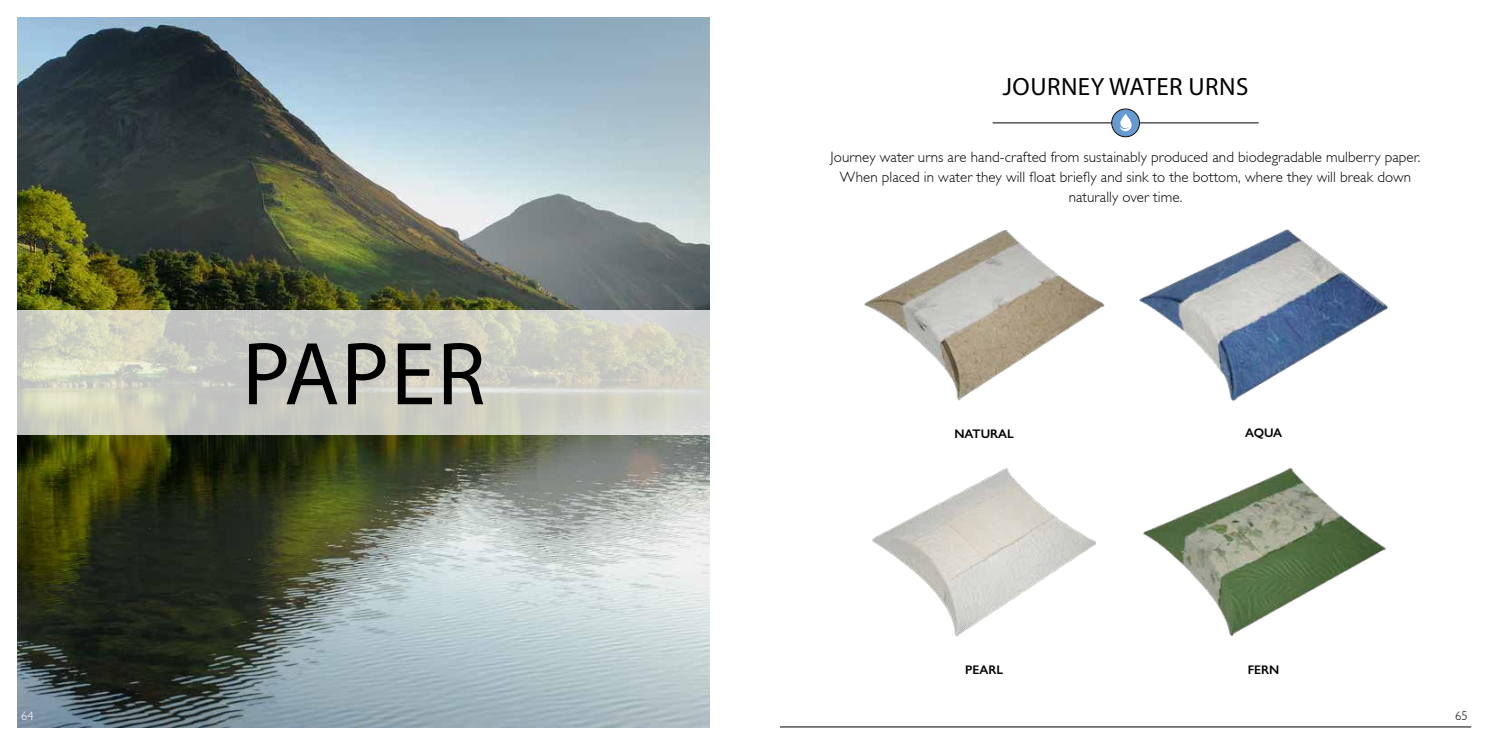
<style>
.page{position:relative;width:1489px;height:745px;background:#fff}
.page>*{position:absolute;margin:0;border:0;box-sizing:border-box;transform-origin:0 0}
.t1{font:90px "Myriad Pro";letter-spacing:.02em;color:#000}
.t2{font:25px "Myriad Pro";letter-spacing:.02em;color:#000}
.t3{font:300 15px/20px "Gill Sans";letter-spacing:.005em;color:#000;text-align:center}
.t4{font:600 12.5px "Gill Sans Nova";color:#000}
.t5{font:300 12.5px "Gill Sans";color:#000}
.t6{font:300 12.5px "Gill Sans";color:#fff}
</style>
<div class="page">
<hr style="left:780px;top:726px;width:690px;height:1px;background:#000">
<hr style="left:992px;top:122px;width:266px;height:1px;background:#000">
<img style="left:1139px;top:229px;width:248px;height:171px">
<img style="left:1143px;top:467px;width:243px;height:168px">
<img style="left:864px;top:230px;width:240px;height:170px">
<img style="left:872px;top:467px;width:224px;height:169px">
<div style="left:1111px;top:109px;width:28px;height:27px;background:#659ad2;border-radius:50%"></div>
<svg style="left:1120px;top:114px;width:11px;height:17px"></svg>
<div style="left:1111px;top:109px;width:28px;height:28px;border:1px solid #000;border-radius:50%"></div>
<img style="left:18px;top:18px;width:691px;height:708px">
<svg style="left:17px;top:310px;width:693px;height:124px;fill:#cdcec2"></svg>
<p class="t6" style="left:21px;top:708px;width:14px">64</p>
<h1 class="t1" style="left:242px;top:318px;width:245px">PAPER</h1>
<h2 class="t2" style="left:1002px;top:71px;width:247px">JOURNEY WATER URNS</h2>
<p class="t3" style="left:830px;top:147px;width:591px">Journey water urns are hand-crafted from sustainably produced and biodegradable mulberry paper.<br>When placed in water they will float briefly and sink to the bottom, where they will break down naturally over time.</p>
<p class="t4" style="left:954px;top:425px;width:61px">NATURAL</p>
<p class="t4" style="left:1244px;top:425px;width:39px">AQUA</p>
<p class="t4" style="left:965px;top:661px;width:40px">PEARL</p>
<p class="t4" style="left:1247px;top:661px;width:33px">FERN</p>
<p class="t5" style="left:1454px;top:708px;width:14px">65</p>
</div>
